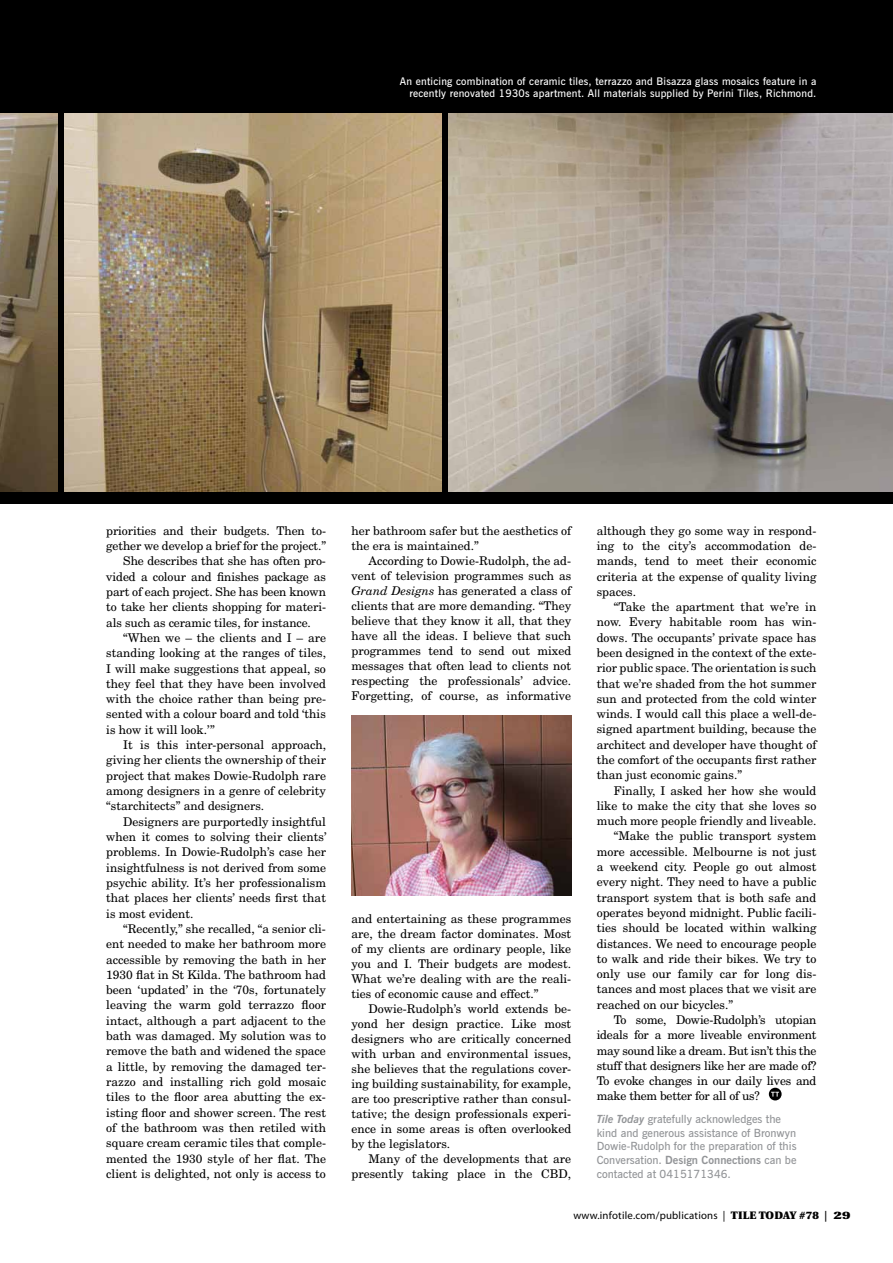
<style>
.page{position:relative;width:893px;height:1263px;background:#fff}
.page>*{position:absolute;margin:0;border:0;box-sizing:border-box;transform-origin:0 0}
.t1{font:12px/15px "New Century Schlbk";color:#000;text-align:justify}
.t2{font:12px "New Century Schlbk";letter-spacing:-.02em;color:#000}
.t3{font:600 11.25px/13.8px "News Gothic BT";color:#939598}
.t4{font:10.8px "Myriad";letter-spacing:.02em;color:#000}
.t5{font:600 10.5px/12.6px "News Gothic BT";letter-spacing:.02em;color:#fff;text-align:right}
.s1{font-style:italic}
.s2{font-weight:700;font-style:italic}
.s3{font-weight:700}
.s4{font-family:"Utopia";font-weight:900}
</style>
<div class="page">
<div style="left:0;top:0;width:893px;height:504px;background:#000"></div>
<svg style="left:769px;top:1088px;width:13px;height:12px"></svg>
<svg style="left:771px;top:1092px;width:8px;height:4px"></svg>
<img style="left:64px;top:114px;width:378px;height:377px">
<img style="left:0;top:114px;width:57px;height:377px">
<img style="left:449px;top:114px;width:444px;height:377px">
<img style="left:351px;top:715px;width:220px;height:180px">
<p class="t5" style="left:400px;top:74px;width:418px">An enticing combination of ceramic tiles, terrazzo and Bisazza glass mosaics feature in a recently renovated 1930s apartment. All materials supplied by Perini Tiles, Richmond.</p>
<p class="t1" style="left:106px;top:523px;width:221px">priorities and their budgets. Then to-</p>
<p class="t1" style="left:106px;top:538px;width:221px">gether we develop a brief for the project.”</p>
<p class="t1" style="left:123px;top:553px;width:204px">She describes that she has often pro-</p>
<p class="t1" style="left:106px;top:569px;width:221px">vided a colour and finishes package as</p>
<p class="t1" style="left:106px;top:584px;width:221px">part of each project. She has been known</p>
<p class="t1" style="left:106px;top:599px;width:221px">to take her clients shopping for materi-</p>
<p class="t1" style="left:106px;top:615px;width:206px">als such as ceramic tiles, for instance.</p>
<p class="t1" style="left:123px;top:630px;width:204px">“When we – the clients and I – are</p>
<p class="t1" style="left:106px;top:645px;width:221px">standing looking at the ranges of tiles,</p>
<p class="t1" style="left:106px;top:661px;width:221px">I will make suggestions that appeal, so</p>
<p class="t1" style="left:106px;top:676px;width:221px">they feel that they have been involved</p>
<p class="t1" style="left:106px;top:691px;width:221px">with the choice rather than being pre-</p>
<p class="t1" style="left:106px;top:707px;width:221px">sented with a colour board and told ‘this</p>
<p class="t1" style="left:106px;top:722px;width:110px">is how it will look.’”</p>
<p class="t1" style="left:123px;top:737px;width:204px">It is this inter-personal approach,</p>
<p class="t1" style="left:106px;top:753px;width:221px">giving her clients the ownership of their</p>
<p class="t1" style="left:106px;top:768px;width:221px">project that makes Dowie-Rudolph rare</p>
<p class="t1" style="left:106px;top:783px;width:221px">among designers in a genre of celebrity</p>
<p class="t1" style="left:106px;top:798px;width:160px">“starchitects” and designers.</p>
<p class="t1" style="left:123px;top:814px;width:204px">Designers are purportedly insightful</p>
<p class="t1" style="left:106px;top:829px;width:222px">when it comes to solving their clients’</p>
<p class="t1" style="left:106px;top:844px;width:221px">problems. In Dowie-Rudolph’s case her</p>
<p class="t1" style="left:106px;top:860px;width:221px">insightfulness is not derived from some</p>
<p class="t1" style="left:106px;top:875px;width:221px">psychic ability. It’s her professionalism</p>
<p class="t1" style="left:106px;top:890px;width:221px">that places her clients’ needs first that</p>
<p class="t1" style="left:106px;top:906px;width:89px">is most evident.</p>
<p class="t1" style="left:123px;top:921px;width:204px">“Recently,” she recalled, “a senior cli-</p>
<p class="t1" style="left:106px;top:936px;width:221px">ent needed to make her bathroom more</p>
<p class="t1" style="left:106px;top:952px;width:221px">accessible by removing the bath in her</p>
<p class="t1" style="left:106px;top:967px;width:221px">1930 flat in St Kilda. The bathroom had</p>
<p class="t1" style="left:106px;top:982px;width:221px">been ‘updated’ in the ‘70s, fortunately</p>
<p class="t1" style="left:106px;top:998px;width:221px">leaving the warm gold terrazzo floor</p>
<p class="t1" style="left:106px;top:1013px;width:221px">intact, although a part adjacent to the</p>
<p class="t1" style="left:106px;top:1028px;width:221px">bath was damaged. My solution was to</p>
<p class="t1" style="left:106px;top:1043px;width:221px">remove the bath and widened the space</p>
<p class="t1" style="left:106px;top:1059px;width:221px">a little, by removing the damaged ter-</p>
<p class="t1" style="left:106px;top:1074px;width:221px">razzo and installing rich gold mosaic</p>
<p class="t1" style="left:106px;top:1089px;width:221px">tiles to the floor area abutting the ex-</p>
<p class="t1" style="left:106px;top:1105px;width:221px">isting floor and shower screen. The rest</p>
<p class="t1" style="left:106px;top:1120px;width:221px">of the bathroom was then retiled with</p>
<p class="t1" style="left:106px;top:1135px;width:221px">square cream ceramic tiles that comple-</p>
<p class="t1" style="left:106px;top:1151px;width:221px">mented the 1930 style of her flat. The</p>
<p class="t1" style="left:106px;top:1166px;width:221px">client is delighted, not only is access to</p>
<p class="t1" style="left:351px;top:523px;width:221px">her bathroom safer but the aesthetics of the era is maintained.”</p>
<p class="t1" style="left:351px;top:553px;width:221px;text-indent:17px">According to Dowie-Rudolph, the ad&shy;vent of television programmes such as <span class="s1">Grand Designs</span> has generated a class of clients that are more demanding. “They believe that they know it all, that they have all the ideas. I believe that such programmes tend to send out mixed messages that often lead to clients not respecting the professionals’ advice.<br>Forgetting, of course, as informative</p>
<p class="t1" style="left:351px;top:911px;width:221px">and entertaining as these programmes are, the dream factor dominates. Most of my clients are ordinary people, like you and I. Their budgets are modest.<br>What we’re dealing with are the reali&shy;ties of economic cause and effect.”</p>
<p class="t1" style="left:351px;top:1001px;width:221px;text-indent:17px">Dowie-Rudolph’s world extends be&shy;yond her design practice. Like most designers who are critically concerned with urban and environmental issues, she believes that the regulations cover&shy;ing building sustainability, for example, are too prescriptive rather than consul&shy;tative; the design professionals experi&shy;ence in some areas is often overlooked by the legislators.</p>
<p class="t1" style="left:351px;top:1151px;width:221px;text-align:right">Many of the developments that are presently taking place in the CBD,</p>
<p class="t1" style="left:597px;top:523px;width:221px">although they go some way in respond&shy;ing to the city’s accommodation de&shy;mands, tend to meet their economic criteria at the expense of quality living spaces.</p>
<p class="t1" style="left:597px;top:599px;width:221px;text-indent:17px">“Take the apartment that we’re in now. Every habitable room has win&shy;dows. The occupants’ private space has been designed in the context of the exte&shy;rior public space. The orientation is such that we’re shaded from the hot summer sun and protected from the cold winter winds. I would call this place a well-de&shy;signed apartment building, because the architect and developer have thought of the comfort of the occupants first rather than just economic gains.”</p>
<p class="t1" style="left:614px;top:783px;width:204px">Finally, I asked her how she would</p>
<p class="t1" style="left:597px;top:798px;width:221px">like to make the city that she loves so</p>
<p class="t1" style="left:597px;top:813px;width:221px">much more people friendly and liveable.</p>
<p class="t1" style="left:614px;top:829px;width:204px">“Make the public transport system</p>
<p class="t1" style="left:597px;top:844px;width:221px">more accessible. Melbourne is not just</p>
<p class="t1" style="left:597px;top:859px;width:221px">a weekend city. People go out almost</p>
<p class="t1" style="left:597px;top:874px;width:221px">every night. They need to have a public</p>
<p class="t1" style="left:597px;top:890px;width:221px">transport system that is both safe and</p>
<p class="t1" style="left:597px;top:905px;width:221px">operates beyond midnight. Public facili-</p>
<p class="t1" style="left:597px;top:920px;width:221px">ties should be located within walking</p>
<p class="t1" style="left:597px;top:936px;width:221px">distances. We need to encourage people</p>
<p class="t1" style="left:597px;top:951px;width:221px">to walk and ride their bikes. We try to</p>
<p class="t1" style="left:597px;top:966px;width:221px">only use our family car for long dis-</p>
<p class="t1" style="left:597px;top:981px;width:221px">tances and most places that we visit are</p>
<p class="t1" style="left:597px;top:997px;width:138px">reached on our bicycles.”</p>
<p class="t2" style="left:614px;top:1012px;width:204px">To some, Dowie-Rudolph’s utopian</p>
<p class="t2" style="left:597px;top:1028px;width:221px">ideals for a more liveable environment</p>
<p class="t2" style="left:597px;top:1043px;width:221px">may sound like a dream. But isn’t this the</p>
<p class="t2" style="left:597px;top:1058px;width:221px">stuff that designers like her are made of?</p>
<p class="t2" style="left:597px;top:1073px;width:221px">To evoke changes in our daily lives and</p>
<p class="t2" style="left:597px;top:1089px;width:165px">make them better for all of us?</p>
<p class="t3" style="left:597px;top:1112px;width:201px"><span class="s2">Tile Today</span> gratefully acknowledges the kind and generous assistance of Bronwyn Dowie-Rudolph for the preparation of this Conversation. <span class="s3">Design Connections</span> can be contacted at 0415171346.</p>
<p class="t4" style="left:573px;top:1210px;width:279px">www.infotile.com/publications | <span class="s4">TILE TODAY #78</span> | <span class="s4">29</span></p>
</div>
